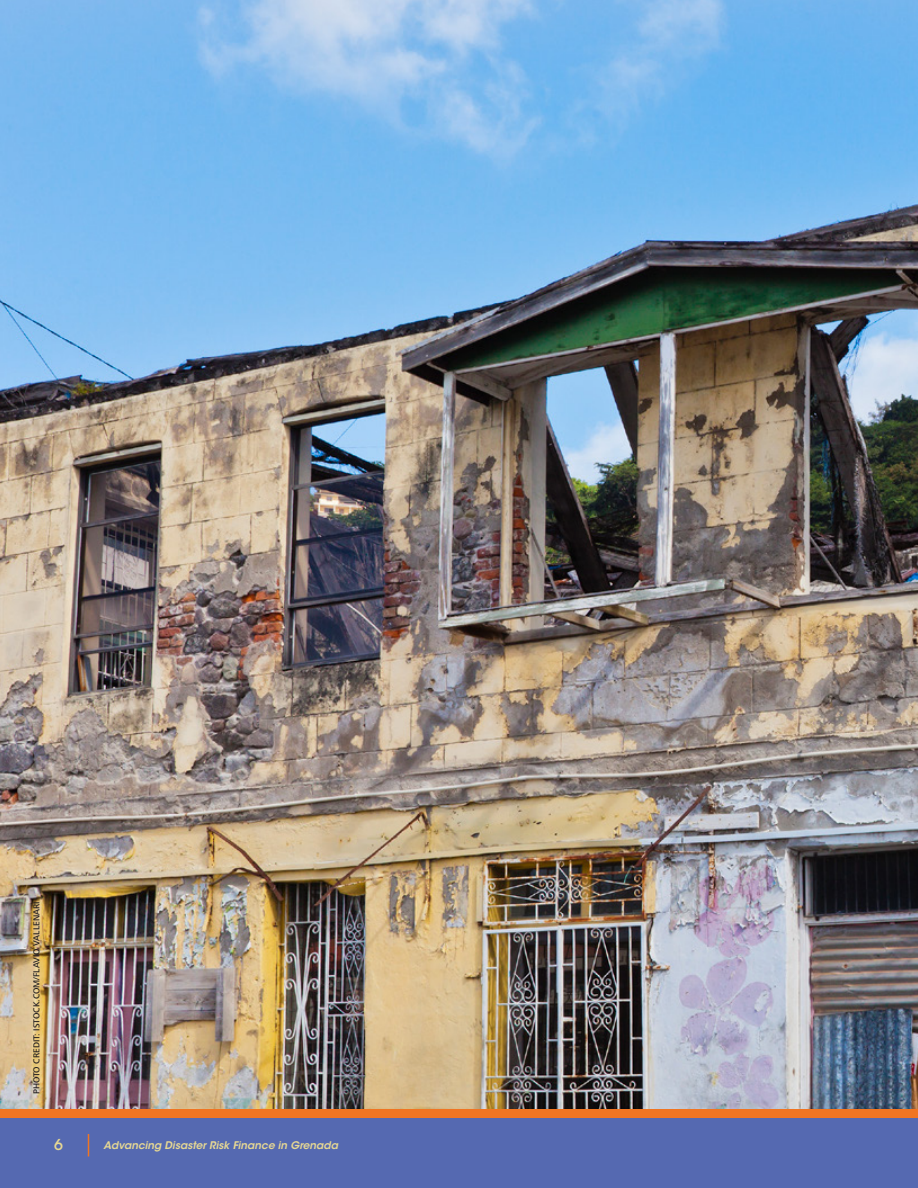
<style>
.page{position:relative;width:918px;height:1188px;background:#fff}
.page>*{position:absolute;margin:0;border:0;box-sizing:border-box;transform-origin:0 0}
.t1{font:500 15px "ITC Avant Garde Std";color:#e7d893}
.t2{font:italic 600 10.5px "ITC Avant Garde Std";color:#e7d893}
.t3{font:500 9px "Frutiger Next LT";color:#231f20}
</style>
<div class="page">
<div style="left:0;top:1118px;width:917px;height:70px;background:#5569b1"></div>
<div style="left:0;top:1108px;width:917px;height:10px;background:#f07522"></div>
<img style="left:0;top:0;width:918px;height:1108px">
<svg style="left:88px;top:1134px;width:1px;height:23px"></svg>
<p class="t3" style="left:32px;top:1094px;width:194px;rotate:-90deg">PHOTO CREDIT: ISTOCK.COM/FLAVIO VALLENARI</p>
<h1 class="t1" style="left:54px;top:1135px;width:10px">6</h1>
<p class="t2" style="left:104px;top:1139px;width:236px">Advancing Disaster Risk Finance in Grenada</p>
</div>
